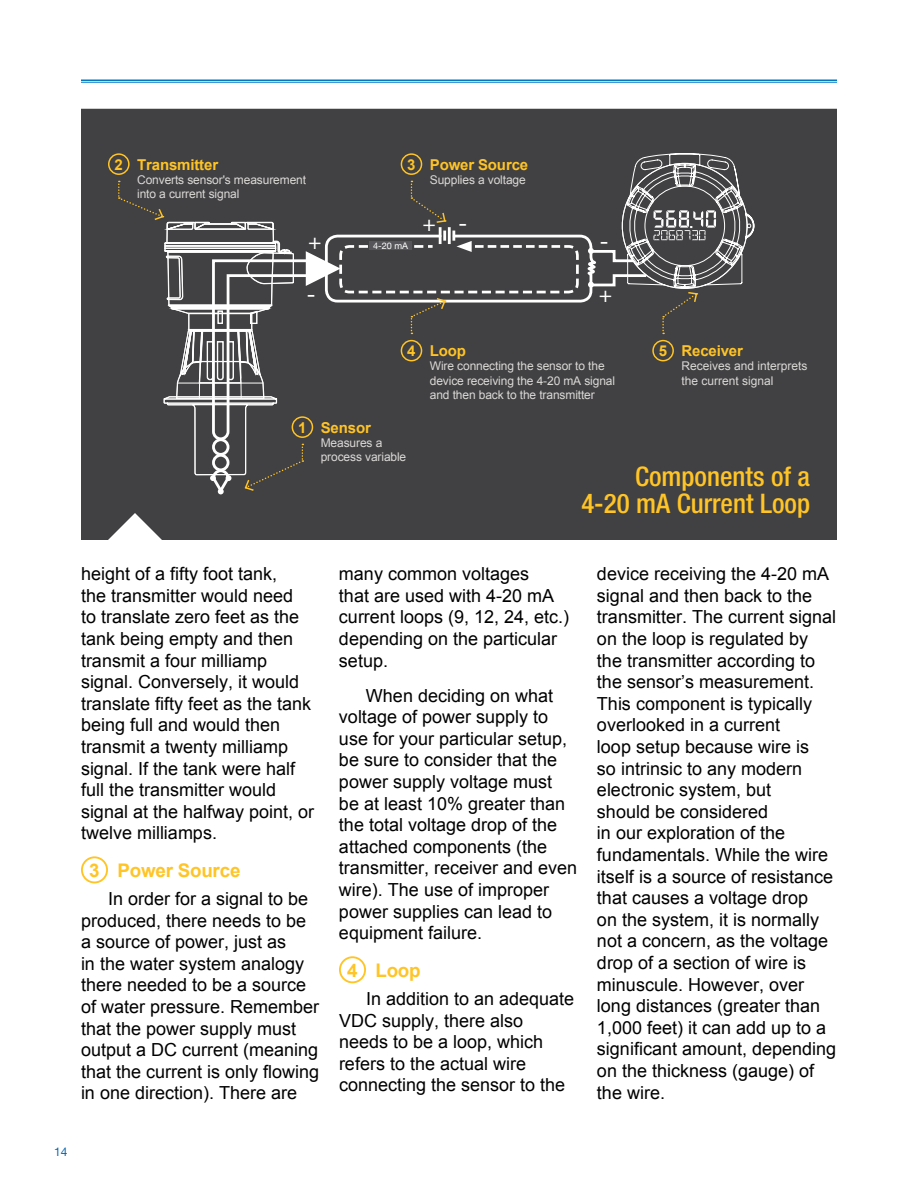
<style>
.page{position:relative;width:918px;height:1188px;background:#fff}
.page>*{position:absolute;margin:0;border:0;box-sizing:border-box;transform-origin:0 0}
.t1{font:500 condensed 27px/27px "Helvetica Neue LT Std";color:#ffc425;text-align:right}
.t2{font:22.5px "Helvetica Neue";color:#fff}
.t3{font:700 18.75px "Arial";letter-spacing:-.01em;color:#ffc425}
.t4{font:18px/21.6px "Arial";color:#000}
.t5{font:700 15px "Arial";letter-spacing:-.01em;color:#ffc425}
.t6{font:12px/14.4px "Arial";letter-spacing:-.01em;color:#dbd9d6}
.t7{font:12px "Helvetica Neue";color:#0067b1}
.t8{font:9.15px "Helvetica Neue";color:#fff}
</style>
<div class="page">
<div style="left:81px;top:856px;width:27px;height:27px;border:2px solid #ffc425;border-radius:50%"></div>
<div style="left:339px;top:956px;width:27px;height:27px;border:2px solid #ffc425;border-radius:50%"></div>
<hr style="left:81px;top:80px;width:756px;height:1px;background:#0079c1">
<hr style="left:81px;top:82px;width:756px;height:1px;background:#0079c1">
<div style="left:81px;top:109px;width:756px;height:431px;background:#414042"></div>
<svg style="left:163px;top:79px;width:115px;height:74px"></svg>
<div style="left:108px;top:153px;width:22px;height:22px;border:2px solid #ffc425;border-radius:50%"></div>
<svg style="left:118px;top:153px;width:638px;height:343px;background:#4e4d4e"></svg>
<p class="t5" style="left:115px;top:154px;width:105px">2 Transmitter</p>
<p class="t6" style="left:137px;top:172px;width:170px">Converts sensor's measurement into a current signal</p>
<p class="t5" style="left:407px;top:154px;width:122px">3 Power Source</p>
<p class="t6" style="left:430px;top:172px;width:98px">Supplies a voltage</p>
<p class="t2" style="left:423px;top:206px;width:46px">+ -</p>
<p class="t2" style="left:308px;top:224px;width:15px">+</p>
<p class="t8" style="left:373px;top:240px;width:36px">4-20 mA</p>
<p class="t2" style="left:600px;top:224px;width:10px">-</p>
<p class="t2" style="left:307px;top:277px;width:10px">-</p>
<p class="t2" style="left:599px;top:277px;width:15px">+</p>
<p class="t5" style="left:407px;top:341px;width:60px">4 Loop</p>
<p class="t6" style="left:430px;top:359px;width:187px">Wire connecting the sensor to the device receiving the 4-20 mA signal and then back to the transmitter</p>
<p class="t5" style="left:298px;top:417px;width:74px">1 Sensor</p>
<p class="t6" style="left:321px;top:435px;width:87px">Measures a process variable</p>
<p class="t5" style="left:659px;top:341px;width:86px">5 Receiver</p>
<p class="t6" style="left:681px;top:359px;width:128px">Receives and interprets the current signal</p>
<h1 class="t1" style="left:581px;top:463px;width:230px">Components of a<br>4-20 mA Current Loop</h1>
<p class="t4" style="left:81px;top:563px;width:235px">height of a fifty foot tank,<br>the transmitter would need<br>to translate zero feet as the tank being empty and then transmit a four milliamp signal. Conversely, it would translate fifty feet as the tank being full and would then transmit a twenty milliamp signal. If the tank were half full the transmitter would signal at the halfway point, or twelve milliamps.</p>
<p class="t3" style="left:89px;top:858px;width:153px">3 Power Source</p>
<p class="t4" style="left:81px;top:888px;width:240px;text-indent:27px">In order for a signal to be produced, there needs to be a source of power, just as<br>in the water system analogy there needed to be a source of water pressure. Remember that the power supply must output a DC current (meaning that the current is only flowing in one direction). There are</p>
<p class="t7" style="left:54px;top:1143px;width:15px">14</p>
<p class="t4" style="left:339px;top:563px;width:232px">many common voltages<br>that are used with 4-20 mA current loops (9, 12, 24, etc.) depending on the particular setup.</p>
<p class="t4" style="left:339px;top:685px;width:240px;text-indent:27px">When deciding on what voltage of power supply to use for your particular setup, be sure to consider that the power supply voltage must<br>be at least 10% greater than the total voltage drop of the attached components (the transmitter, receiver and even wire). The use of improper power supplies can lead to equipment failure.</p>
<p class="t3" style="left:347px;top:958px;width:75px">4 Loop</p>
<p class="t4" style="left:339px;top:988px;width:237px;text-indent:27px">In addition to an adequate<br>VDC supply, there also needs to be a loop, which refers to the actual wire connecting the sensor to the</p>
<p class="t4" style="left:597px;top:563px;width:241px">device receiving the 4-20 mA signal and then back to the transmitter. The current signal on the loop is regulated by the transmitter according to the sensor’s measurement.<br>This component is typically overlooked in a current<br>loop setup because wire is<br>so intrinsic to any modern electronic system, but<br>should be considered<br>in our exploration of the fundamentals. While the wire itself is a source of resistance that causes a voltage drop<br>on the system, it is normally not a concern, as the voltage drop of a section of wire is minuscule. However, over long distances (greater than<br>1,000 feet) it can add up to a significant amount, depending on the thickness (gauge) of the wire.</p>
</div>
